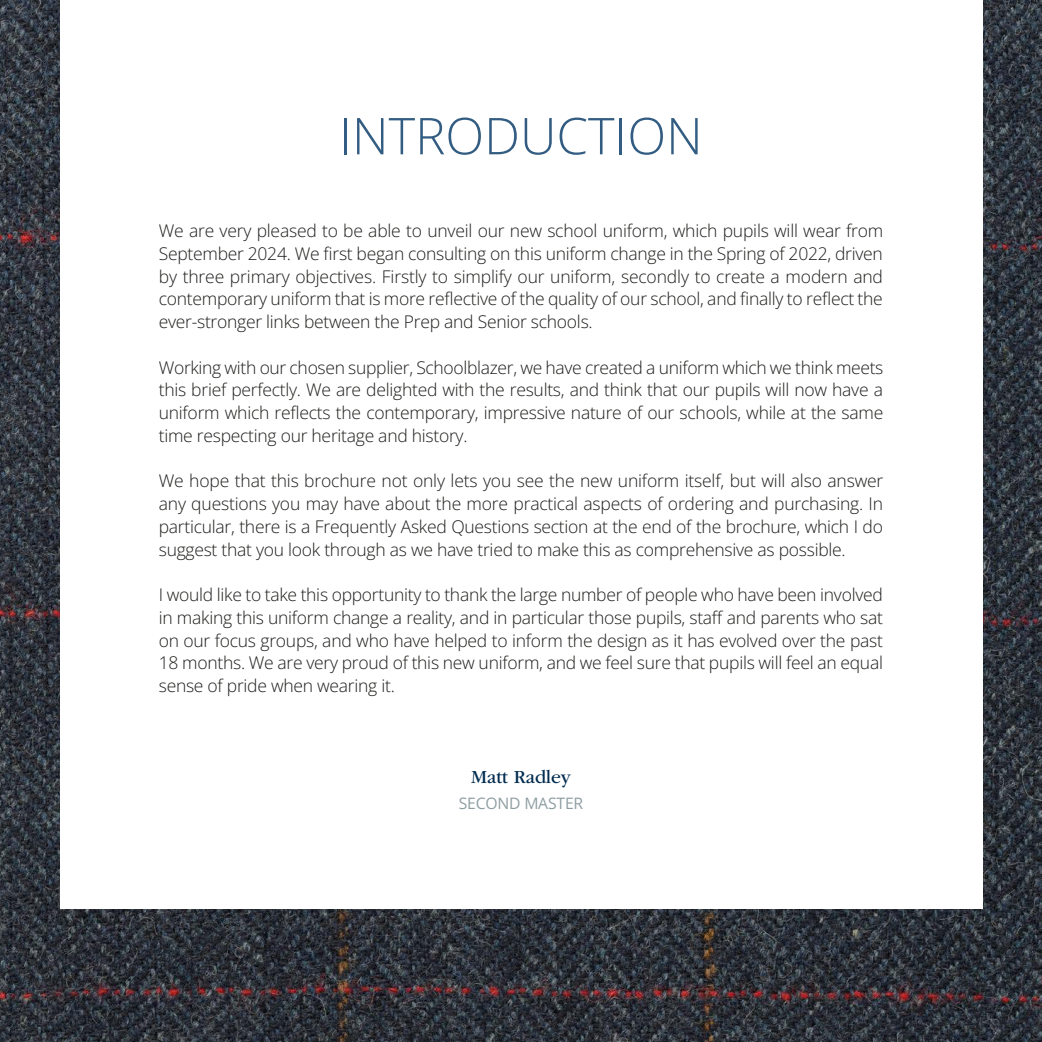
<style>
.page{position:relative;width:1042px;height:1042px;background:#fff}
.page>*{position:absolute;margin:0;border:0;box-sizing:border-box;transform-origin:0 0}
.t1{font:300 50.75px "Open Sans";color:#325c81}
.t2{font:19.25px "ITC Garamond Std";letter-spacing:-.01em;color:#002c50}
.t3{font:300 17.5px/22.8px "Open Sans";letter-spacing:-.015em;color:#1d1d1b;text-align:justify}
.t4{font:15.75px "Open Sans";letter-spacing:-.01em;color:#8f9ea2}
</style>
<div class="page">
<img style="left:0;top:0;width:1042px;height:1042px">
<div style="left:60px;top:0;width:922px;height:908px;background:#fff"></div>
<h1 class="t1" style="left:339px;top:101px;width:365px">INTRODUCTION</h1>
<p class="t3" style="left:159px;top:219px;width:726px">We are very pleased to be able to unveil our new school uniform, which pupils will wear from September 2024. We first began consulting on this uniform change in the Spring of 2022, driven by three primary objectives. Firstly to simplify our uniform, secondly to create a modern and contemporary uniform that is more reflective of the quality of our school, and finally to reflect the ever-stronger links between the Prep and Senior schools.</p>
<p class="t3" style="left:159px;top:355px;width:726px">Working with our chosen supplier, Schoolblazer, we have created a uniform which we think meets this brief perfectly. We are delighted with the results, and think that our pupils will now have a uniform which reflects the contemporary, impressive nature of our schools, while at the same time respecting our heritage and history.</p>
<p class="t3" style="left:159px;top:469px;width:726px">We hope that this brochure not only lets you see the new uniform itself, but will also answer any questions you may have about the more practical aspects of ordering and purchasing. In particular, there is a Frequently Asked Questions section at the end of the brochure, which I do suggest that you look through as we have tried to make this as comprehensive as possible.</p>
<p class="t3" style="left:159px;top:583px;width:726px">I would like to take this opportunity to thank the large number of people who have been involved in making this uniform change a reality, and in particular those pupils, staff and parents who sat on our focus groups, and who have helped to inform the design as it has evolved over the past 18 months. We are very proud of this new uniform, and we feel sure that pupils will feel an equal sense of pride when wearing it.</p>
<p class="t2" style="left:471px;top:766px;width:101px">Matt Radley</p>
<p class="t4" style="left:459px;top:792px;width:126px">SECOND MASTER</p>
</div>
